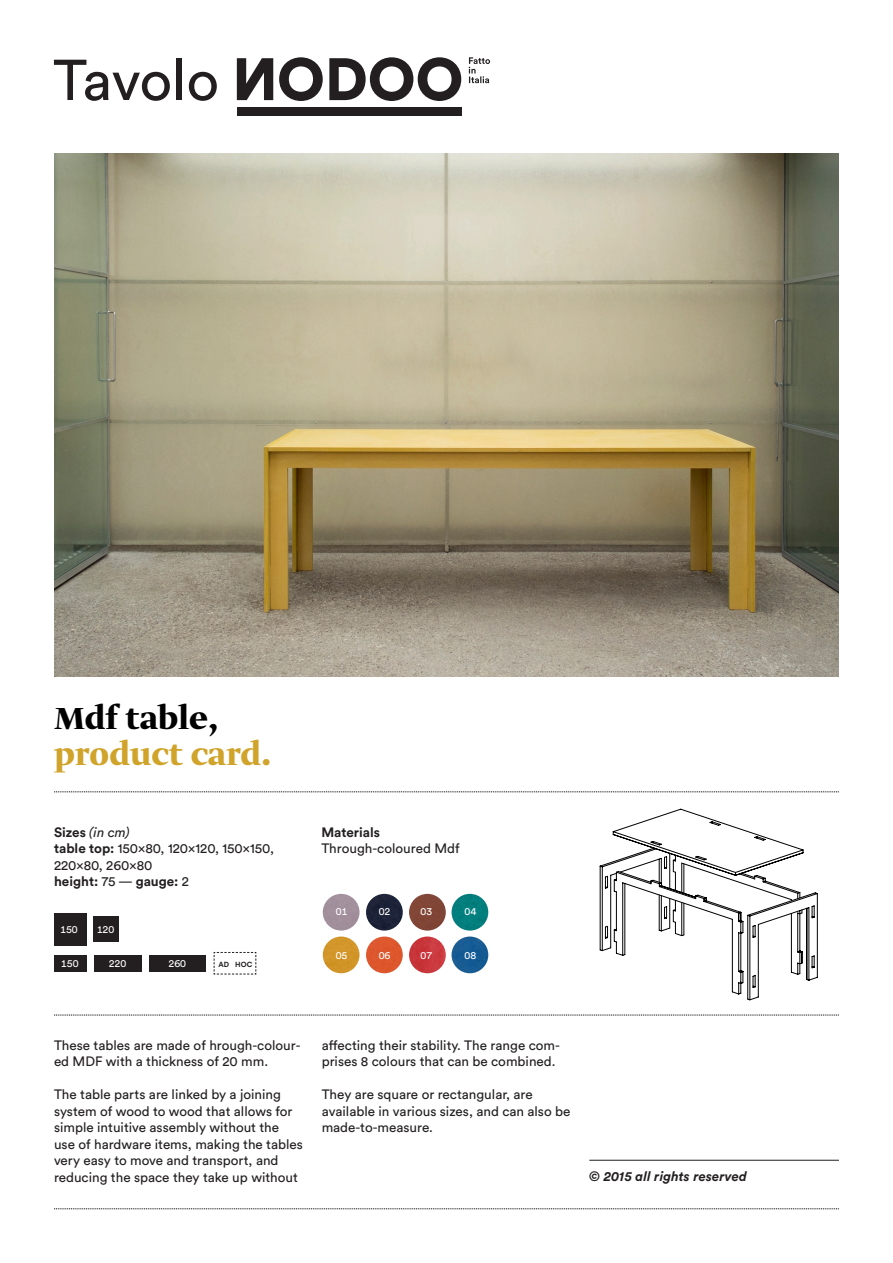
<style>
.page{position:relative;width:893px;height:1263px;background:#fff}
.page>*{position:absolute;margin:0;border:0;box-sizing:border-box;transform-origin:0 0}
.t1{font:56.85px "Circular Std";color:#231f20}
.t2{font:700 36px/36px "Greta Display Pro";color:#d0a32a}
.t3{font:13.5px/16.5px "Circular Std";color:#231f20}
.t4{font:700 13.5px "Circular Std";color:#231f20}
.t5{font:italic 700 13.5px "Circular Std";color:#231f20}
.t6{font:italic 13.5px "Circular Std";color:#231f20}
.t7{font:10.5px "Circular Std";color:#fff}
.t8{font:700 7.35px "Circular Std";color:#231f20}
.s1{color:#000}
.s2{font-weight:700;font-style:normal}
.s3{font-weight:700}
.s4{font-weight:400}
</style>
<div class="page">
<img style="left:54px;top:154px;width:784px;height:522px">
<svg style="left:54px;top:791px;width:785px;height:1px"></svg>
<svg style="left:54px;top:1208px;width:785px;height:1px"></svg>
<hr style="left:589px;top:1160px;width:250px;height:1px;background:#231f20">
<svg style="left:54px;top:1015px;width:785px;height:1px"></svg>
<svg style="left:600px;top:809px;width:218px;height:191px"></svg>
<svg style="left:213px;top:952px;width:44px;height:23px"></svg>
<div style="left:93px;top:916px;width:26px;height:26px;background:#231f20"></div>
<div style="left:54px;top:913px;width:32px;height:32px;background:#231f20"></div>
<div style="left:54px;top:955px;width:32px;height:16px;background:#231f20"></div>
<div style="left:94px;top:955px;width:47px;height:16px;background:#231f20"></div>
<div style="left:150px;top:955px;width:56px;height:16px;background:#231f20"></div>
<img style="left:323px;top:894px;width:37px;height:36px;border-radius:18px">
<img style="left:323px;top:936px;width:37px;height:37px;border-radius:18px">
<img style="left:452px;top:894px;width:36px;height:36px;border-radius:18px">
<img style="left:366px;top:894px;width:37px;height:36px;border-radius:18px">
<img style="left:366px;top:936px;width:37px;height:37px;border-radius:18px">
<img style="left:452px;top:936px;width:36px;height:37px;border-radius:18px">
<img style="left:409px;top:894px;width:37px;height:36px;border-radius:18px">
<img style="left:409px;top:936px;width:37px;height:37px;border-radius:18px">
<svg style="left:469px;top:57px;width:21px;height:26px"></svg>
<svg style="left:237px;top:58px;width:36px;height:42px"></svg>
<svg style="left:279px;top:57px;width:182px;height:44px"></svg>
<div style="left:237px;top:108px;width:224px;height:8px;background:#231f20"></div>
<p class="t1" style="left:53px;top:46px;width:167px">Tavolo</p>
<p class="t2" style="left:54px;top:702px;width:219px"><span class="s1">Mdf table, </span>product card.</p>
<p class="t6" style="left:54px;top:824px;width:77px"><span class="s2">Sizes</span> (in cm)</p>
<p class="t3" style="left:54px;top:840px;width:221px"><span class="s3">table top:</span> 150x80, 120x120, 150x150,<br>220x80, 260x80</p>
<p class="t4" style="left:54px;top:873px;width:137px">height: <span class="s4">75 —</span> gauge: <span class="s4">2</span></p>
<p class="t7" style="left:60px;top:923px;width:19px">150</p>
<p class="t7" style="left:97px;top:923px;width:19px">120</p>
<p class="t7" style="left:61px;top:957px;width:19px">150</p>
<p class="t7" style="left:109px;top:957px;width:19px">220</p>
<p class="t7" style="left:168px;top:957px;width:19px">260</p>
<p class="t8" style="left:219px;top:960px;width:35px">AD HOC</p>
<p class="t4" style="left:321px;top:823px;width:60px">Materials</p>
<p class="t3" style="left:321px;top:840px;width:140px">Through-coloured Mdf</p>
<p class="t7" style="left:336px;top:905px;width:13px">01</p>
<p class="t7" style="left:336px;top:949px;width:13px">05</p>
<p class="t7" style="left:379px;top:905px;width:13px">02</p>
<p class="t7" style="left:379px;top:949px;width:13px">06</p>
<p class="t7" style="left:421px;top:905px;width:13px">03</p>
<p class="t7" style="left:421px;top:949px;width:13px">07</p>
<p class="t7" style="left:465px;top:905px;width:13px">04</p>
<p class="t7" style="left:465px;top:949px;width:13px">08</p>
<p class="t3" style="left:54px;top:1036px;width:248px">These tables are made of hrough-colour&shy;ed MDF with a thickness of 20 mm.</p>
<p class="t3" style="left:54px;top:1086px;width:250px">The table parts are linked by a joining system of wood to wood that allows for simple intuitive assembly without the use of hardware items, making the tables very easy to move and transport, and reducing the space they take up without</p>
<p class="t3" style="left:322px;top:1036px;width:240px">affecting their stability. The range com&shy;prises 8 colours that can be combined.</p>
<p class="t3" style="left:322px;top:1086px;width:250px">They are square or rectangular, are available in various sizes, and can also be made-to-measure.</p>
<p class="t5" style="left:589px;top:1168px;width:159px">© 2015 all rights reserved</p>
</div>
